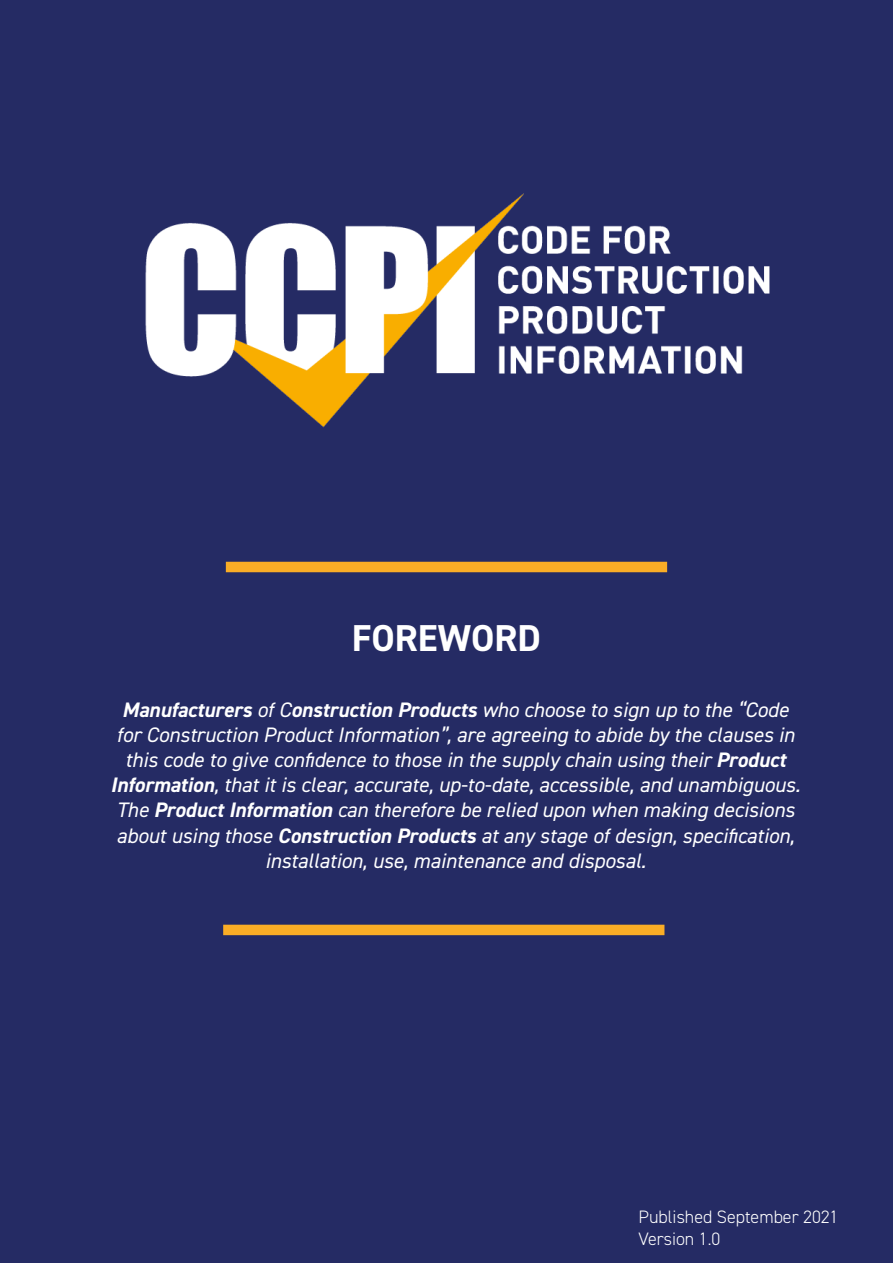
<style>
.page{position:relative;width:893px;height:1263px;background:#252b64}
.page>*{position:absolute;margin:0;border:0;box-sizing:border-box;transform-origin:0 0}
.t1{font:700 37.5px "DIN2014";color:#fff}
.t2{font:italic 21px/25.2px "DIN2014";color:#fff;text-align:center}
.t3{font:300 18px "DIN2014";color:#fff}
.s1{font-weight:700}
</style>
<div class="page">
<div style="left:226px;top:562px;width:441px;height:10px;background:#faad26"></div>
<img style="left:72px;top:137px;width:749px;height:350px">
<div style="left:223px;top:925px;width:441px;height:10px;background:#faad26"></div>
<p class="t1" style="left:352px;top:613px;width:191px">FOREWORD</p>
<p class="t2" style="left:111px;top:696px;width:691px"><span class="s1">Manufacturers</span> of C<span class="s1">onstruction Products</span> who choose to sign up to the “Code for Construction Product Information”, are agreeing to abide by the clauses in this code to give confidence to those in the supply chain using their <span class="s1">Product Information</span>, that it is clear, accurate, up-to-date, accessible, and unambiguous.<br>The <span class="s1">Product Information</span> can therefore be relied upon when making decisions about using those <span class="s1">Construction Products</span> at any stage of design, specification, installation, use, maintenance and disposal.</p>
<p class="t3" style="left:638px;top:1206px;width:201px">Published September 2021</p>
<p class="t3" style="left:638px;top:1227px;width:83px">Version 1.0</p>
</div>
